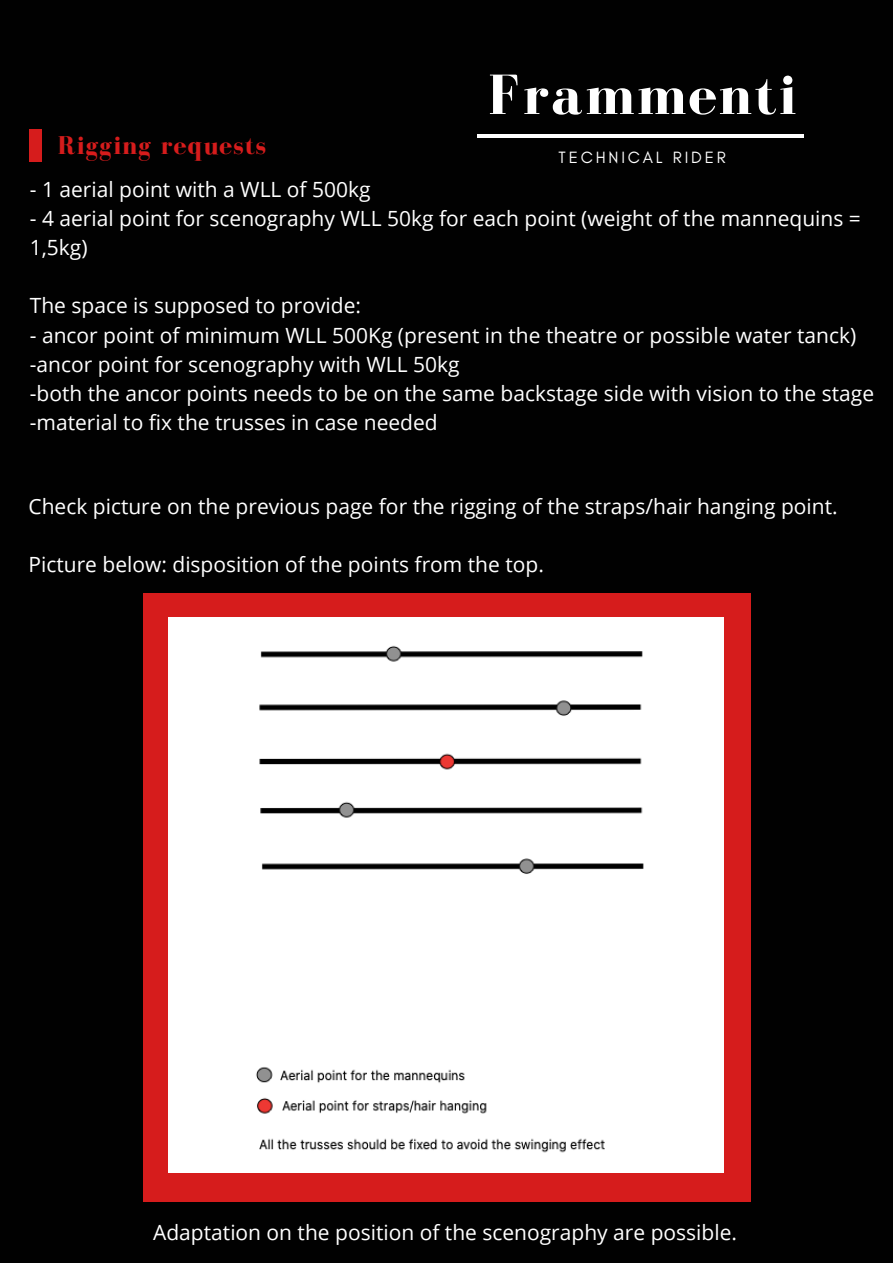
<style>
.page{position:relative;width:893px;height:1264px;background:#fff}
.page>*{position:absolute;margin:0;border:0;box-sizing:border-box;transform-origin:0 0}
.t1{font:700 58.2px "Bodoni FLF";letter-spacing:.04em;color:#fff}
.t2{font:700 26.4px "Bodoni FLF";letter-spacing:.04em;color:#d61c1c}
.t3{font:21px/29.2px "Open Sans";color:#fff}
.t4{font:16.65px "Glacial Indifference";letter-spacing:.17em;color:#fff}
</style>
<div class="page">
<div style="left:0;top:0;width:892px;height:1262px;background:#010101"></div>
<hr style="left:477px;top:134px;width:326px;height:4px;background:#fff">
<div style="left:143px;top:593px;width:607px;height:608px;background:#d61c1c"></div>
<div style="left:30px;top:129px;width:11px;height:33px;background:#d61c1c"></div>
<div style="left:169px;top:618px;width:554px;height:554px;background:#fff"></div>
<h1 class="t1" style="left:488px;top:63px;width:310px">Frammenti</h1>
<p class="t4" style="left:558px;top:147px;width:169px">TECHNICAL RIDER</p>
<p class="t2" style="left:58px;top:131px;width:210px">Rigging requests</p>
<p class="t3" style="left:30px;top:174px;width:342px">- 1 aerial point with a WLL of 500kg</p>
<p class="t3" style="left:30px;top:203px;width:832px">- 4 aerial point for scenography WLL 50kg for each point (weight of the mannequins =<br>1,5kg)</p>
<p class="t3" style="left:30px;top:291px;width:333px">The space is supposed to provide:</p>
<p class="t3" style="left:30px;top:320px;width:845px">- ancor point of minimum WLL 500Kg (present in the theatre or possible water tanck) -ancor point for scenography with WLL 50kg<br>-both the ancor points needs to be on the same backstage side with vision to the stage -material to fix the trusses in case needed</p>
<p class="t3" style="left:28px;top:491px;width:810px">Check picture on the previous page for the rigging of the straps/hair hanging point.</p>
<p class="t3" style="left:28px;top:549px;width:517px">Picture below: disposition of the points from the top.</p>
<p class="t3" style="left:153px;top:1216px;width:585px">Adaptation on the position of the scenography are possible.</p>
</div>
